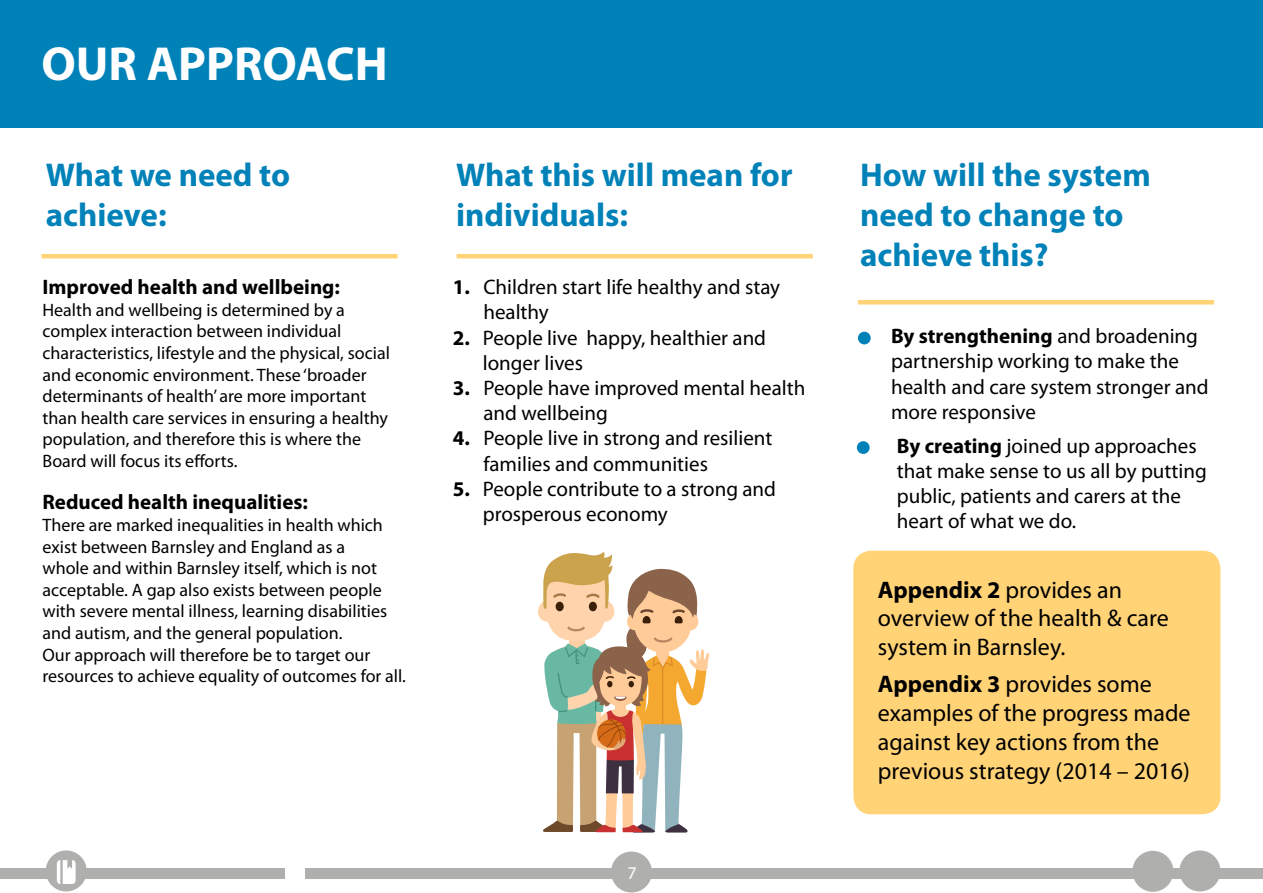
<style>
.page{position:relative;width:1263px;height:893px;background:#fff}
.page>*{position:absolute;margin:0;border:0;box-sizing:border-box;transform-origin:0 0}
.t1{font:700 48px "Myriad Pro";color:#fff}
.t2{font:700 33px/39.6px "Myriad Pro";color:#0082b9}
.t3{font:24px/28.8px "Myriad Pro";color:#000}
.t4{font:21px/25.2px "Myriad Pro";color:#000}
.t5{font:700 21px "Myriad Pro";color:#000}
.t6{font:18px/21.6px "Myriad Pro";color:#000}
.t7{font:18px "Myriad Pro";color:#fff}
.s1{font-weight:700}
</style>
<div class="page">
<div style="left:306px;top:868px;width:957px;height:10px;background:#afafae"></div>
<div style="left:0;top:868px;width:285px;height:10px;background:#afafae"></div>
<div style="left:46px;top:850px;width:41px;height:41px;background:#afafae;border-radius:50%"></div>
<div style="left:611px;top:851px;width:41px;height:41px;background:#afafae;border-radius:50%"></div>
<div style="left:1179px;top:850px;width:41px;height:41px;background:#afafae;border-radius:50%"></div>
<div style="left:1132px;top:851px;width:41px;height:41px;background:#afafae;border-radius:50%"></div>
<svg style="left:57px;top:860px;width:19px;height:24px"></svg>
<div style="left:853px;top:551px;width:367px;height:263px;background:#ffd376;border-radius:18px"></div>
<svg style="left:538px;top:551px;width:171px;height:281px"></svg>
<div style="left:0;top:0;width:1263px;height:128px;background:#0082b9"></div>
<hr style="left:41px;top:254px;width:357px;height:4px;background:#ffd376">
<hr style="left:457px;top:254px;width:356px;height:4px;background:#ffd376">
<div style="left:858px;top:300px;width:356px;height:5px;background:#ffd376"></div>
<div style="left:858px;top:332px;width:13px;height:12px;background:#0082b9;border-radius:50%"></div>
<div style="left:857px;top:441px;width:13px;height:13px;background:#0082b9;border-radius:50%"></div>
<h1 class="t1" style="left:41px;top:32px;width:348px">OUR APPROACH</h1>
<h2 class="t2" style="left:46px;top:154px;width:246px">What we need to achieve:</h2>
<h2 class="t2" style="left:456px;top:154px;width:338px">What this will mean for individuals:</h2>
<h2 class="t2" style="left:860px;top:154px;width:292px">How will the system need to change to achieve this?</h2>
<p class="t5" style="left:43px;top:273px;width:299px">Improved health and wellbeing:</p>
<p class="t6" style="left:43px;top:299px;width:349px">Health and wellbeing is determined by a complex interaction between individual characteristics, lifestyle and the physical, social and economic environment. These ‘broader determinants of health’ are more important than health care services in ensuring a healthy population, and therefore this is where the Board will focus its efforts.</p>
<p class="t5" style="left:43px;top:488px;width:267px">Reduced health inequalities:</p>
<p class="t6" style="left:43px;top:514px;width:365px">There are marked inequalities in health which exist between Barnsley and England as a<br>whole and within Barnsley itself, which is not acceptable. A gap also exists between people with severe mental illness, learning disabilities and autism, and the general population.<br>Our approach will therefore be to target our resources to achieve equality of outcomes for all.</p>
<p class="t4" style="left:483px;top:274px;width:298px;text-indent:-30px"><span class="s1">1.</span> Children start life healthy and stay healthy</p>
<p class="t4" style="left:483px;top:325px;width:285px;text-indent:-30px"><span class="s1">2.</span> People live happy, healthier and longer lives</p>
<p class="t4" style="left:483px;top:375px;width:324px;text-indent:-30px"><span class="s1">3.</span> People have improved mental health and wellbeing</p>
<p class="t4" style="left:483px;top:425px;width:291px;text-indent:-30px"><span class="s1">4.</span> People live in strong and resilient families and communities</p>
<p class="t4" style="left:483px;top:476px;width:295px;text-indent:-30px"><span class="s1">5.</span> People contribute to a strong and prosperous economy</p>
<p class="t4" style="left:891px;top:323px;width:319px"><span class="s1">By strengthening</span> and broadening partnership working to make the health and care system stronger and more responsive</p>
<p class="t4" style="left:897px;top:432px;width:311px"><span class="s1">By creating</span> joined up approaches that make sense to us all by putting public, patients and carers at the heart of what we do.</p>
<h3 class="t3" style="left:878px;top:575px;width:292px"><span class="s1">Appendix 2</span> provides an overview of the health &amp; care system in Barnsley.</h3>
<h3 class="t3" style="left:878px;top:670px;width:314px"><span class="s1">Appendix 3</span> provides some examples of the progress made against key actions from the previous strategy (2014 – 2016)</h3>
<p class="t7" style="left:627px;top:861px;width:11px">7</p>
</div>
